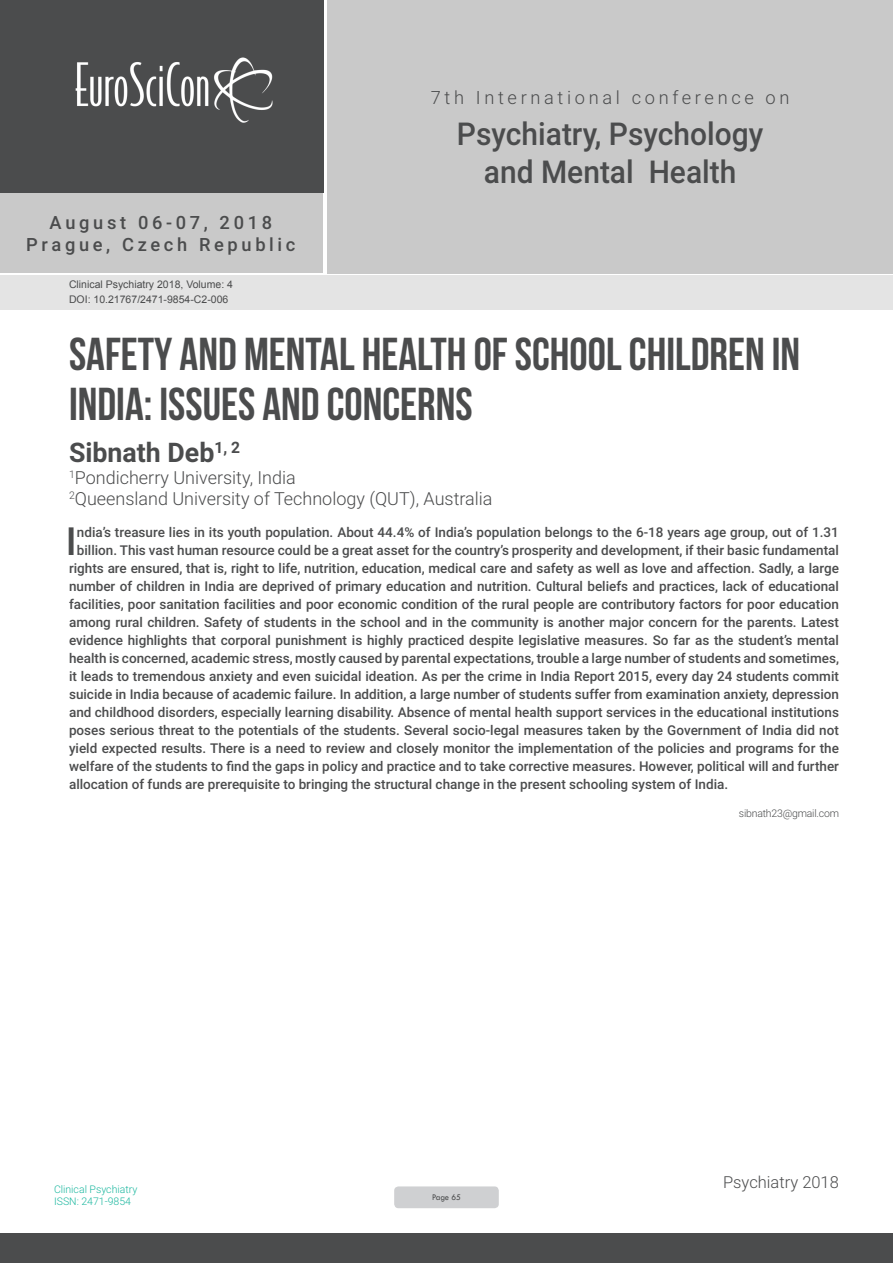
<style>
.page{position:relative;width:893px;height:1263px;background:#fff}
.page>*{position:absolute;margin:0;border:0;box-sizing:border-box;transform-origin:0 0}
.t1{font:46.05px/50.7px "Bebas Neue";color:#4b4c4d}
.Abstract{font:500 38.85px "Roboto";color:#4b4c4d}
.t2{font:500 31.5px/37.8px "Roboto";color:#4b4c4d;text-align:center;scale:.95 1}
.t3{font:700 27px "Roboto";color:#4b4c4d}
.t4{font:500 18.3px/21.9px "Roboto";letter-spacing:.2em;color:#4b4c4d;text-align:center}
.t5{font:300 18.3px "Roboto";letter-spacing:.2em;color:#4b4c4d}
.t6{font:300 18px "Roboto";color:#4b4c4d}
.t7{font:300 16.5px "Roboto";color:#4b4c4d}
.Abstract-2{font:500 13.5px "Roboto";color:#4b4c4d}
.t8{font:10.5px "Arial";color:#4b4c4d}
.t9{font:300 10.5px/12.6px "Roboto";color:#1bb79f}
.Biography{font:300 10.5px "Roboto";letter-spacing:-.02em;color:#4b4c4d}
.t10{font:9px "Tw Cen";letter-spacing:-.02em;color:#4b4c4d;scale:.95 1}
</style>
<div class="page">
<div style="left:0;top:0;width:323px;height:193px;background:#4b4c4d"></div>
<div style="left:0;top:193px;width:322px;height:80px;background:#c9c9c9"></div>
<div style="left:327px;top:0;width:566px;height:273px;background:#c9c9c9"></div>
<img style="left:75px;top:57px;width:198px;height:66px">
<div style="left:0;top:1233px;width:893px;height:30px;background:#4b4c4d"></div>
<div style="left:1px;top:275px;width:892px;height:35px;background:#e4e4e4"></div>
<div style="left:394px;top:1186px;width:105px;height:22px;background:#cfd0d2;border-radius:4px"></div>
<h3 class="t4" style="left:26px;top:211px;width:271px">August 06-07, 2018<br>Prague, Czech Republic</h3>
<p class="t8" style="left:69px;top:278px;width:165px">Clinical Psychiatry 2018, Volume: 4</p>
<p class="t8" style="left:69px;top:292px;width:161px">DOI: 10.21767/2471-9854-C2-006</p>
<h3 class="t5" style="left:431px;top:85px;width:360px">7th International conference on</h3>
<h3 class="t2" style="left:457px;top:113px;width:324px">Psychiatry, Psychology and Mental Health</h3>
<p class="t1" style="left:69px;top:328px;width:733px">SAFETY AND MENTAL HEALTH OF SCHOOL CHILDREN IN<br>INDIA: ISSUES AND CONCERNS</p>
<p class="t3" style="left:69px;top:433px;width:172px">Sibnath Deb<sup>1,</sup> <sup>2</sup></p>
<p class="t6" style="left:69px;top:464px;width:228px"><sup>1</sup>Pondicherry University, India</p>
<p class="t6" style="left:69px;top:486px;width:425px"><sup>2</sup>Queensland University of Technology (QUT), Australia</p>
<p class="Abstract" style="left:66px;top:513px;width:12px">I</p>
<p class="Abstract-2" style="left:77px;top:522px;width:763px">ndia’s treasure lies in its youth population. About 44.4% of India’s population belongs to the 6-18 years age group, out of 1.31</p>
<p class="Abstract-2" style="left:77px;top:540px;width:763px">billion. This vast human resource could be a great asset for the country’s prosperity and development, if their basic fundamental</p>
<p class="Abstract-2" style="left:69px;top:558px;width:771px">rights are ensured, that is, right to life, nutrition, education, medical care and safety as well as love and affection. Sadly, a large</p>
<p class="Abstract-2" style="left:69px;top:576px;width:771px">number of children in India are deprived of primary education and nutrition. Cultural beliefs and practices, lack of educational</p>
<p class="Abstract-2" style="left:69px;top:594px;width:771px">facilities, poor sanitation facilities and poor economic condition of the rural people are contributory factors for poor education</p>
<p class="Abstract-2" style="left:69px;top:612px;width:771px">among rural children. Safety of students in the school and in the community is another major concern for the parents. Latest</p>
<p class="Abstract-2" style="left:69px;top:630px;width:771px">evidence highlights that corporal punishment is highly practiced despite legislative measures. So far as the student’s mental</p>
<p class="Abstract-2" style="left:69px;top:648px;width:771px">health is concerned, academic stress, mostly caused by parental expectations, trouble a large number of students and sometimes,</p>
<p class="Abstract-2" style="left:69px;top:666px;width:771px">it leads to tremendous anxiety and even suicidal ideation. As per the crime in India Report 2015, every day 24 students commit</p>
<p class="Abstract-2" style="left:69px;top:684px;width:771px">suicide in India because of academic failure. In addition, a large number of students suffer from examination anxiety, depression</p>
<p class="Abstract-2" style="left:69px;top:702px;width:771px">and childhood disorders, especially learning disability. Absence of mental health support services in the educational institutions</p>
<p class="Abstract-2" style="left:69px;top:720px;width:771px">poses serious threat to the potentials of the students. Several socio-legal measures taken by the Government of India did not</p>
<p class="Abstract-2" style="left:69px;top:738px;width:771px">yield expected results. There is a need to review and closely monitor the implementation of the policies and programs for the</p>
<p class="Abstract-2" style="left:69px;top:756px;width:771px">welfare of the students to find the gaps in policy and practice and to take corrective measures. However, political will and further</p>
<p class="Abstract-2" style="left:69px;top:774px;width:661px">allocation of funds are prerequisite to bringing the structural change in the present schooling system of India.</p>
<p class="Biography" style="left:739px;top:806px;width:102px">sibnath23@gmail.com</p>
<p class="t9" style="left:54px;top:1182px;width:85px">Clinical Psychiatry<br>ISSN: 2471-9854</p>
<p class="t10" style="left:432px;top:1192px;width:32px">Page 65</p>
<p class="t7" style="left:723px;top:1170px;width:117px">Psychiatry 2018</p>
</div>
